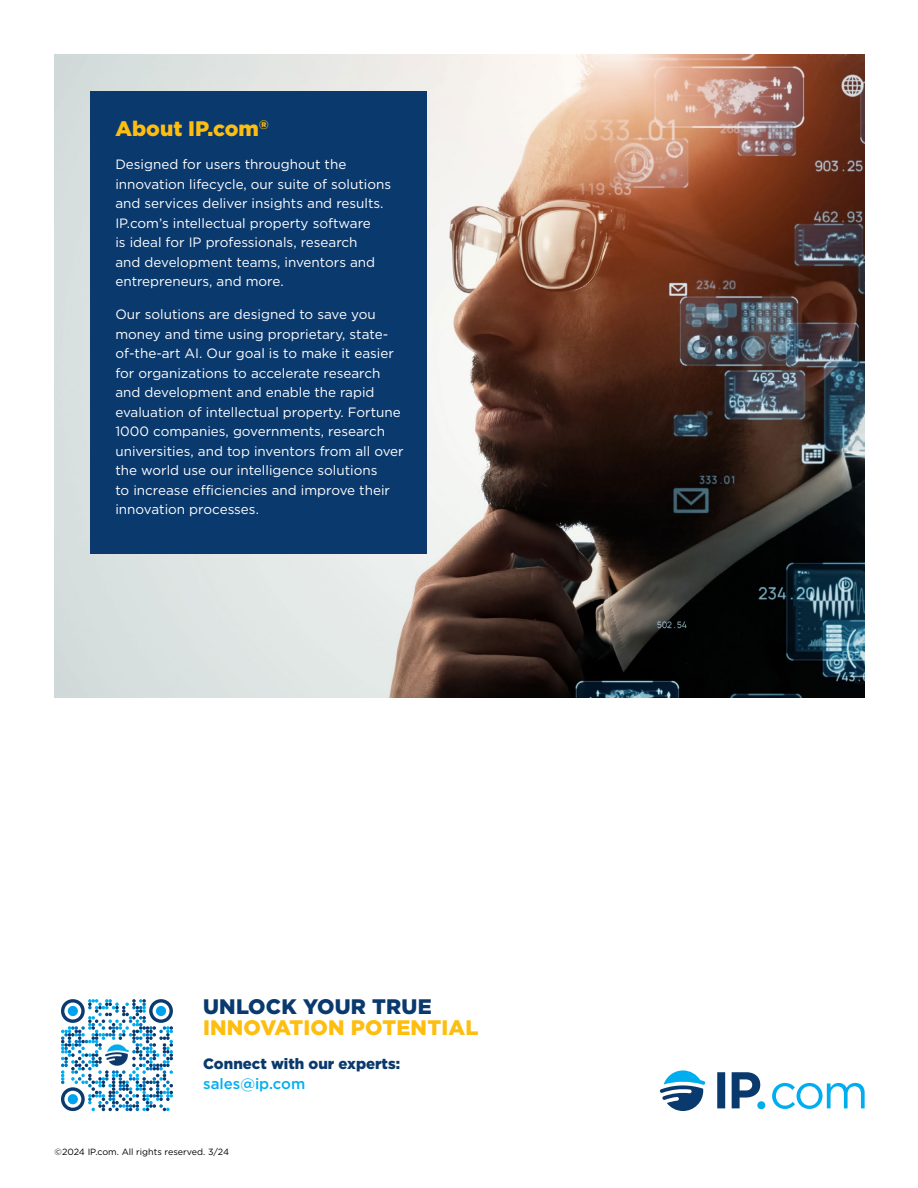
<style>
.page{position:relative;width:918px;height:1188px;background:#fff}
.page>*{position:absolute;margin:0;border:0;box-sizing:border-box;transform-origin:0 0}
.t1{font:900 21px "Gotham";letter-spacing:.01em;color:#febe10}
.t2{font:900 21px "Gotham";letter-spacing:.01em;color:#0a396e}
.t3{font:900 15px "Gotham";color:#0a396e}
.t4{font:500 15px "Gotham";color:#00aeef}
.t5{font:13.5px/19.5px "Gotham";color:#fff}
.t6{font:9px "Gotham";color:#000}
</style>
<div class="page">
<svg style="left:717px;top:1072px;width:43px;height:36px"></svg>
<svg style="left:772px;top:1083px;width:93px;height:26px"></svg>
<svg style="left:660px;top:1070px;width:45px;height:41px"></svg>
<div style="left:757px;top:1101px;width:8px;height:8px;background:#00aeef;border-radius:50%"></div>
<svg style="left:61px;top:999px;width:112px;height:112px"></svg>
<div style="left:68px;top:1006px;width:10px;height:10px;background:#00a1ee;border-radius:50%"></div>
<div style="left:156px;top:1006px;width:10px;height:10px;background:#00a1ee;border-radius:50%"></div>
<div style="left:68px;top:1094px;width:10px;height:10px;background:#00a1ee;border-radius:50%"></div>
<img style="left:102px;top:1041px;width:29px;height:28px">
<img style="left:54px;top:54px;width:811px;height:644px">
<div style="left:91px;top:91px;width:336px;height:463px;background:#0a396e"></div>
<h1 class="t1" style="left:115px;top:117px;width:155px">About IP.com<sup>®</sup></h1>
<p class="t5" style="left:115px;top:155px;width:277px">Designed for users throughout the innovation lifecycle, our suite of solutions and services deliver insights and results.<br>IP.com’s intellectual property software<br>is ideal for IP professionals, research<br>and development teams, inventors and entrepreneurs, and more.</p>
<p class="t5" style="left:115px;top:304px;width:290px">Our solutions are designed to save you money and time using proprietary, state&shy;of-the-art AI. Our goal is to make it easier for organizations to accelerate research and development and enable the rapid evaluation of intellectual property. Fortune 1000 companies, governments, research universities, and top inventors from all over the world use our intelligence solutions<br>to increase efficiencies and improve their innovation processes.</p>
<h1 class="t2" style="left:203px;top:995px;width:230px">UNLOCK YOUR TRUE</h1>
<h1 class="t1" style="left:203px;top:1016px;width:277px">INNOVATION POTENTIAL</h1>
<p class="t3" style="left:203px;top:1055px;width:199px">Connect with our experts:</p>
<p class="t4" style="left:203px;top:1076px;width:104px">sales@ip.com</p>
<p class="t6" style="left:55px;top:1146px;width:176px">©2024 IP.com. All rights reserved. 3/24</p>
</div>
